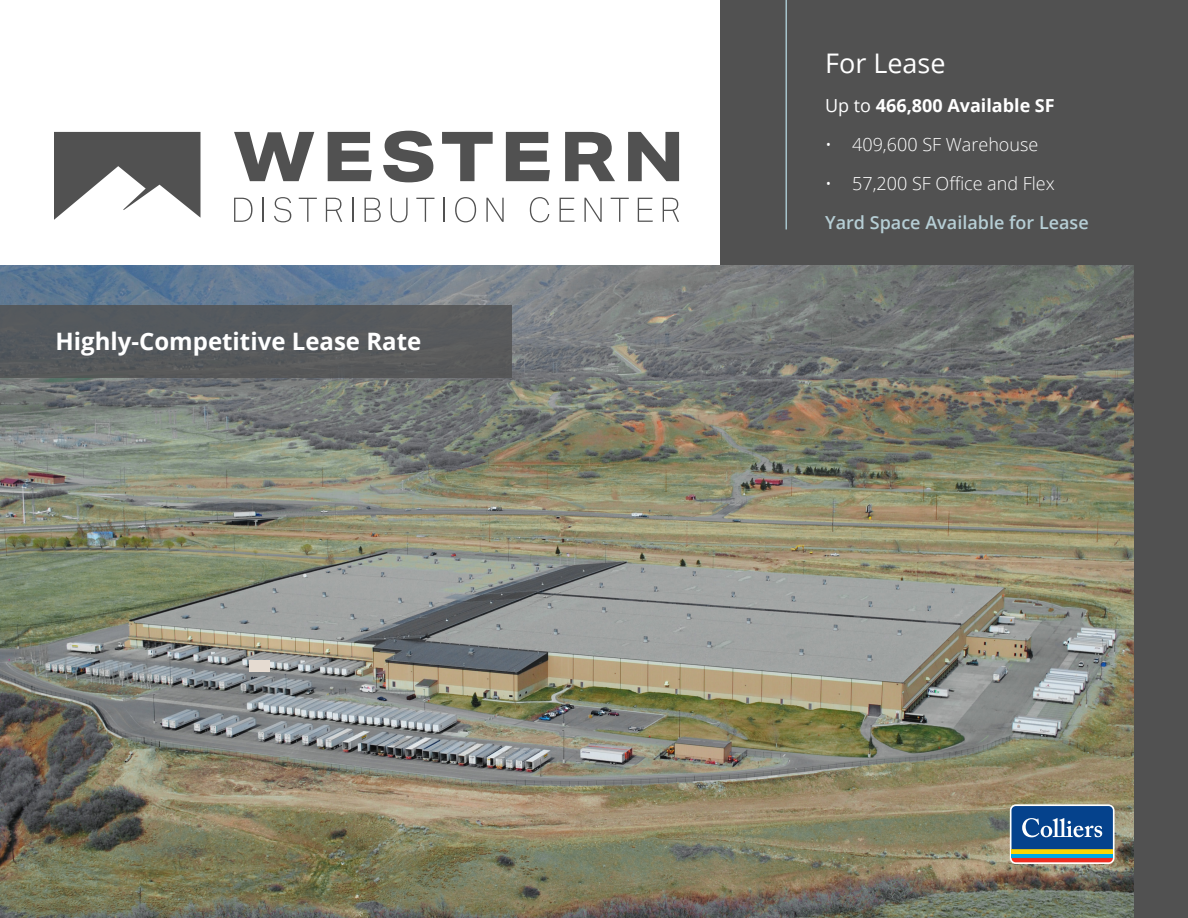
<style>
.page{position:relative;width:1188px;height:918px;background:#fff}
.page>*{position:absolute;margin:0;border:0;box-sizing:border-box;transform-origin:0 0}
.t1{font:27px "Open Sans";color:#fff}
.Area_Subhead{font:700 24px "Open Sans";color:#fff}
.t2{font:300 18px "Open Sans";color:#fff}
.t3{font:600 18px "Open Sans";color:#b6ced5}
.t4{font:700 18px "Open Sans";color:#fff}
.s1{font-weight:400}
</style>
<div class="page">
<div style="left:721px;top:0;width:467px;height:918px;background:#515151"></div>
<img style="left:0;top:265px;width:1134px;height:653px">
<svg style="left:234px;top:132px;width:80px;height:49px"></svg>
<svg style="left:328px;top:132px;width:44px;height:49px"></svg>
<svg style="left:383px;top:131px;width:50px;height:51px"></svg>
<svg style="left:442px;top:132px;width:51px;height:49px"></svg>
<svg style="left:506px;top:132px;width:44px;height:49px"></svg>
<svg style="left:565px;top:132px;width:50px;height:49px"></svg>
<svg style="left:628px;top:132px;width:51px;height:49px"></svg>
<svg style="left:234px;top:198px;width:19px;height:24px"></svg>
<svg style="left:263px;top:198px;width:1px;height:24px"></svg>
<svg style="left:274px;top:197px;width:17px;height:25px"></svg>
<svg style="left:299px;top:198px;width:18px;height:24px"></svg>
<svg style="left:326px;top:198px;width:16px;height:24px"></svg>
<svg style="left:352px;top:198px;width:1px;height:24px"></svg>
<svg style="left:365px;top:198px;width:16px;height:24px"></svg>
<svg style="left:391px;top:198px;width:17px;height:24px"></svg>
<svg style="left:416px;top:198px;width:18px;height:24px"></svg>
<hr style="left:443px;top:198px;width:2px;height:24px;background:#515151">
<svg style="left:455px;top:197px;width:21px;height:25px"></svg>
<svg style="left:486px;top:198px;width:18px;height:24px"></svg>
<svg style="left:530px;top:197px;width:19px;height:25px"></svg>
<svg style="left:560px;top:198px;width:15px;height:24px"></svg>
<svg style="left:584px;top:198px;width:18px;height:24px"></svg>
<svg style="left:611px;top:198px;width:18px;height:24px"></svg>
<svg style="left:638px;top:198px;width:15px;height:24px"></svg>
<svg style="left:663px;top:198px;width:16px;height:24px"></svg>
<svg style="left:54px;top:132px;width:146px;height:88px"></svg>
<hr style="left:785px;top:0;width:2px;height:230px;background:#a7c4cc">
<svg style="left:1010px;top:804px;width:105px;height:60px"></svg>
<hr style="left:1012px;top:854px;width:101px;height:4px;background:#00a8e4">
<div style="left:1012px;top:849px;width:101px;height:5px;background:#fed503"></div>
<svg style="left:1012px;top:858px;width:101px;height:4px"></svg>
<svg style="left:1012px;top:806px;width:101px;height:43px;background:#205798"></svg>
<div style="left:249px;top:660px;width:21px;height:12px;background:#e5dbd1"></div>
<div style="left:0;top:306px;width:512px;height:72px;background:#56595d"></div>
<p class="Area_Subhead" style="left:55px;top:324px;width:367px">Highly-Competitive Lease Rate</p>
<p class="t1" style="left:825px;top:45px;width:122px">For Lease</p>
<p class="t4" style="left:825px;top:93px;width:231px"><span class="s1">Up to</span> 466,800 Available SF</p>
<p class="t2" style="left:825px;top:132px;width:215px">• 409,600 SF Warehouse</p>
<p class="t2" style="left:825px;top:171px;width:231px">• 57,200 SF Office and Flex</p>
<p class="t3" style="left:825px;top:210px;width:265px">Yard Space Available for Lease</p>
</div>
